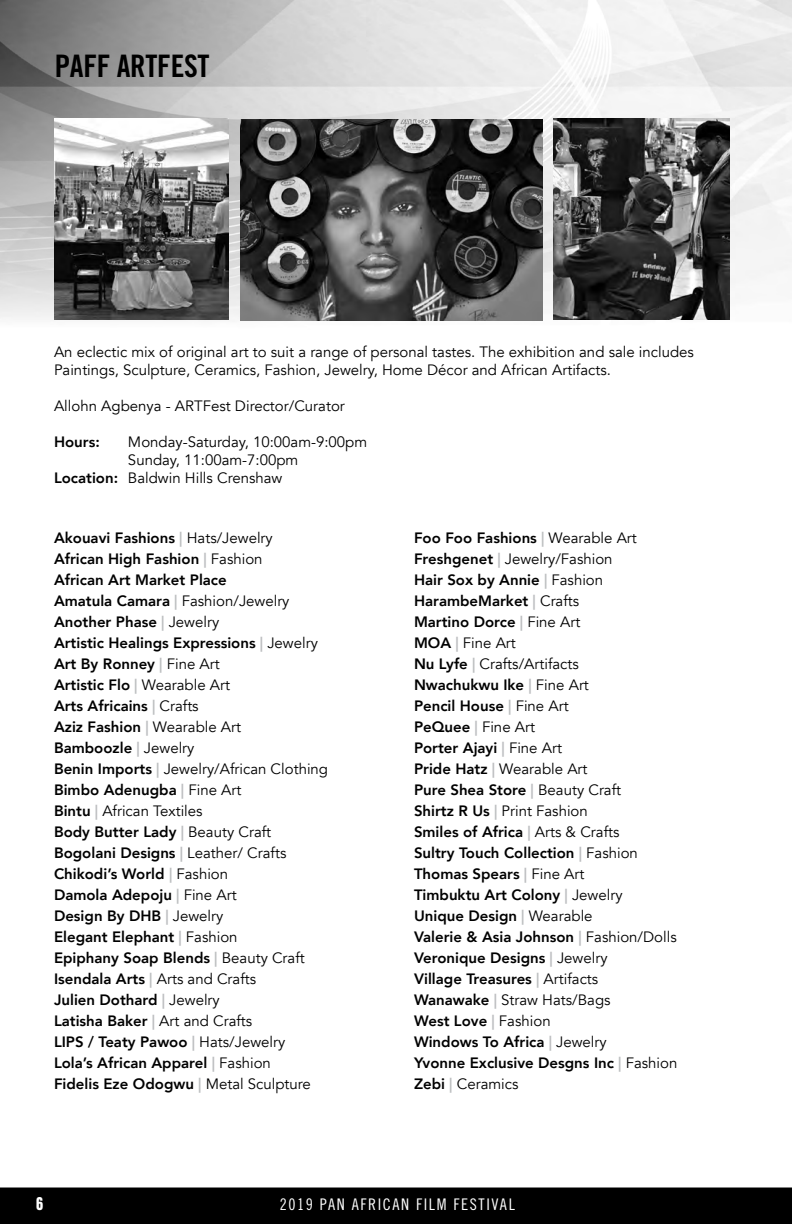
<style>
.page{position:relative;width:792px;height:1224px;background:#fff}
.page>*{position:absolute;margin:0;border:0;box-sizing:border-box;transform-origin:0 0}
.t1{font:31px "Trade Gothic Bold Cond Twenty";letter-spacing:-.01em;color:#000}
.t2{font:16px "Trade Gothic Cond Eighteen";letter-spacing:.1em;color:#fff}
.t3{font:500 condensed 16px "Rhode";color:#fff}
.t4{font:800 15px/21px "Avenir";color:#000}
.t5{font:15px/18px "Avenir";color:#000}
.s1{font-weight:800}
.s2{color:#bcbec0}
.s3{font-weight:400}
</style>
<div class="page">
<div style="left:0;top:1188px;width:792px;height:36px;background:#000"></div>
<img style="left:0;top:0;width:792px;height:321px">
<img style="left:54px;top:119px;width:175px;height:201px">
<img style="left:554px;top:119px;width:176px;height:201px">
<img style="left:240px;top:120px;width:302px;height:201px">
<h1 class="t1" style="left:55px;top:47px;width:156px">PAFF ARTFEST</h1>
<p class="t5" style="left:54px;top:343px;width:641px">An eclectic mix of original art to suit a range of personal tastes. The exhibition and sale includes<br>Paintings, Sculpture, Ceramics, Fashion, Jewelry, Home Décor and African Artifacts.</p>
<p class="t5" style="left:54px;top:397px;width:292px">Allohn Agbenya - ARTFest Director/Curator</p>
<p class="t4" style="left:54px;top:431px;width:47px">Hours:</p>
<p class="t5" style="left:128px;top:433px;width:241px">Monday-Saturday, 10:00am-9:00pm</p>
<p class="t5" style="left:128px;top:451px;width:172px">Sunday, 11:00am-7:00pm</p>
<p class="t5" style="left:54px;top:469px;width:230px"><span class="s1">Location:</span> Baldwin Hills Crenshaw</p>
<p class="t4" style="left:54px;top:528px;width:276px">Akouavi Fashions <span class="s2">|</span> <span class="s3">Hats/Jewelry<br></span>African High Fashion <span class="s2">|</span> <span class="s3">Fashion<br></span>African Art Market Place<br>Amatula Camara <span class="s2">|</span> <span class="s3">Fashion/Jewelry<br></span>Another Phase <span class="s2">|</span> <span class="s3">Jewelry<br></span>Artistic Healings Expressions <span class="s2">|</span> <span class="s3">Jewelry<br></span>Art By Ronney <span class="s2">|</span> <span class="s3">Fine Art<br></span>Artistic Flo <span class="s2">|</span> <span class="s3">Wearable Art<br></span>Arts Africains <span class="s2">|</span> <span class="s3">Crafts<br></span>Aziz Fashion <span class="s2">|</span> <span class="s3">Wearable Art<br></span>Bamboozle <span class="s2">|</span> <span class="s3">Jewelry<br></span>Benin Imports <span class="s2">|</span> <span class="s3">Jewelry/African Clothing<br></span>Bimbo Adenugba <span class="s2">|</span> <span class="s3">Fine Art<br></span>Bintu <span class="s2">|</span> <span class="s3">African Textiles<br></span>Body Butter Lady <span class="s2">|</span> <span class="s3">Beauty Craft<br></span>Bogolani Designs <span class="s2">|</span> <span class="s3">Leather/ Crafts<br></span>Chikodi’s World <span class="s2">|</span> <span class="s3">Fashion<br></span>Damola Adepoju <span class="s2">|</span> <span class="s3">Fine Art<br></span>Design By DHB <span class="s2">|</span> <span class="s3">Jewelry<br></span>Elegant Elephant <span class="s2">|</span> <span class="s3">Fashion<br></span>Epiphany Soap Blends <span class="s2">|</span> <span class="s3">Beauty Craft<br></span>Isendala Arts <span class="s2">|</span> <span class="s3">Arts and Crafts<br></span>Julien Dothard <span class="s2">|</span> <span class="s3">Jewelry<br></span>Latisha Baker <span class="s2">|</span> <span class="s3">Art and Crafts<br></span>LIPS / Teaty Pawoo <span class="s2">|</span> <span class="s3">Hats/Jewelry<br></span>Lola’s African Apparel <span class="s2">|</span> <span class="s3">Fashion<br></span>Fidelis Eze Odogwu <span class="s2">|</span> <span class="s3">Metal Sculpture</span></p>
<p class="t4" style="left:414px;top:528px;width:265px">Foo Foo Fashions <span class="s2">|</span> <span class="s3">Wearable Art<br></span>Freshgenet <span class="s2">|</span> <span class="s3">Jewelry/Fashion<br></span>Hair Sox by Annie <span class="s2">|</span> <span class="s3">Fashion<br></span>HarambeMarket <span class="s2">|</span> <span class="s3">Crafts<br></span>Martino Dorce <span class="s2">|</span> <span class="s3">Fine Art<br></span>MOA <span class="s2">|</span> <span class="s3">Fine Art<br></span>Nu Lyfe <span class="s2">|</span> <span class="s3">Crafts/Artifacts<br></span>Nwachukwu Ike <span class="s2">|</span> <span class="s3">Fine Art<br></span>Pencil House <span class="s2">|</span> <span class="s3">Fine Art<br></span>PeQuee <span class="s2">|</span> <span class="s3">Fine Art<br></span>Porter Ajayi <span class="s2">|</span> <span class="s3">Fine Art<br></span>Pride Hatz <span class="s2">|</span> <span class="s3">Wearable Art<br></span>Pure Shea Store <span class="s2">|</span> <span class="s3">Beauty Craft<br></span>Shirtz R Us <span class="s2">|</span> <span class="s3">Print Fashion<br></span>Smiles of Africa <span class="s2">|</span> <span class="s3">Arts &amp; Crafts<br></span>Sultry Touch Collection <span class="s2">|</span> <span class="s3">Fashion<br></span>Thomas Spears <span class="s2">|</span> <span class="s3">Fine Art<br></span>Timbuktu Art Colony <span class="s2">|</span> <span class="s3">Jewelry<br></span>Unique Design <span class="s2">|</span> <span class="s3">Wearable<br></span>Valerie &amp; Asia Johnson <span class="s2">|</span> <span class="s3">Fashion/Dolls<br></span>Veronique Designs <span class="s2">|</span> <span class="s3">Jewelry<br></span>Village Treasures <span class="s2">|</span> <span class="s3">Artifacts<br></span>Wanawake <span class="s2">|</span> <span class="s3">Straw Hats/Bags<br></span>West Love <span class="s2">|</span> <span class="s3">Fashion<br></span>Windows To Africa <span class="s2">|</span> <span class="s3">Jewelry<br></span>Yvonne Exclusive Desgns Inc <span class="s2">|</span> <span class="s3">Fashion<br></span>Zebi <span class="s2">|</span> <span class="s3">Ceramics</span></p>
<p class="t3" style="left:36px;top:1195px;width:9px">6</p>
<p class="t2" style="left:280px;top:1195px;width:237px">2019 PAN AFRICAN FILM FESTIVAL</p>
</div>
